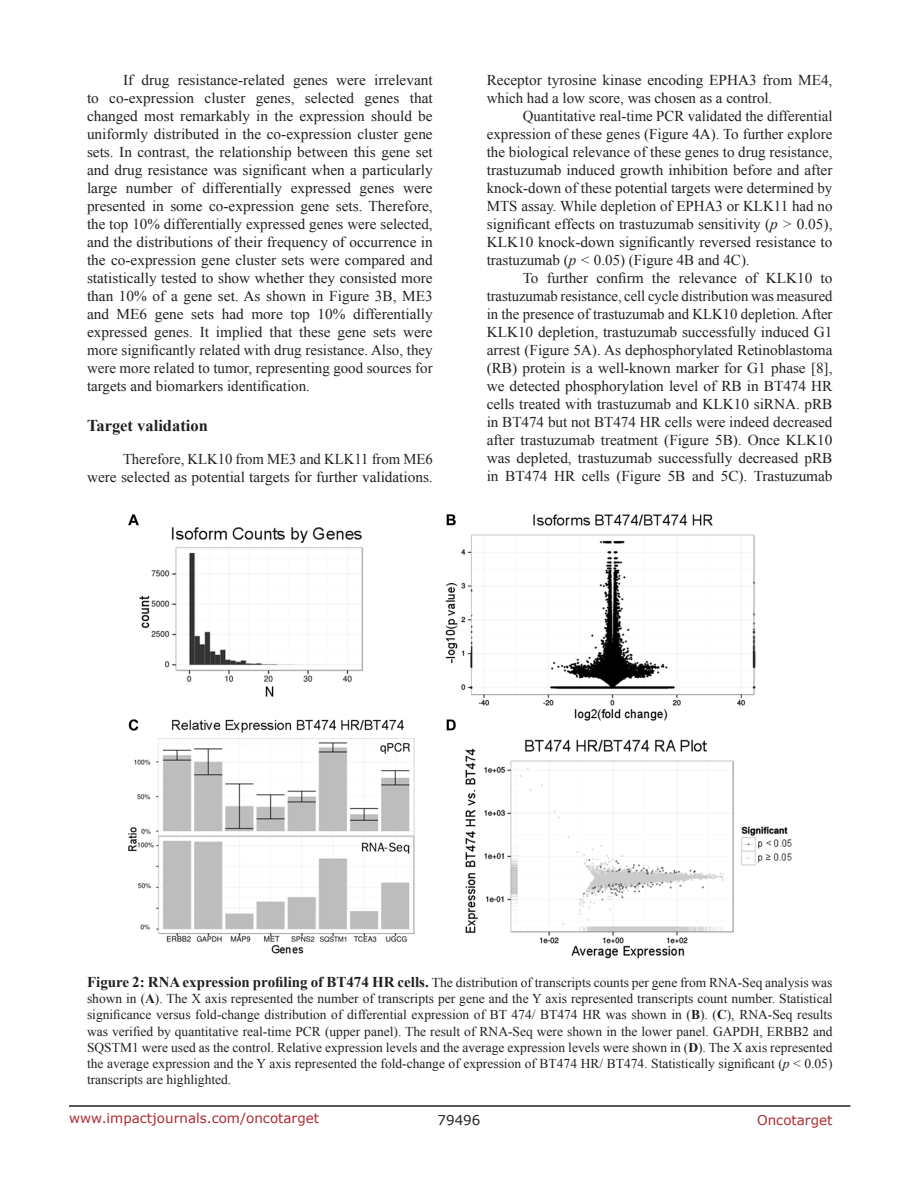
<style>
.page{position:relative;width:918px;height:1188px;background:#fff}
.page>*{position:absolute;margin:0;border:0;box-sizing:border-box;transform-origin:0 0}
.SubHeading_middle{font:700 16.5px "Times New Roman";color:#231f20}
.BodyText{font:15px/18px "Times New Roman";color:#231f20;text-align:justify}
.FigureText{font:13.5px/16.2px "Times New Roman";color:#231f20;text-align:justify}
.t1{font:13.5px "Verdana";color:#ac2b31}
.t2{font:13.5px "Verdana";color:#231f20}
.s1{font-style:italic}
.s2{font-weight:700;font-size:15px}
.s3{font-weight:700}
</style>
<div class="page">
<hr style="left:69px;top:1105px;width:781px;height:2px;background:#231f20">
<img style="left:128px;top:515px;width:663px;height:443px">
<p class="BodyText" style="left:87px;top:71px;width:347px;text-indent:36px">If drug resistance-related genes were irrelevant to co-expression cluster genes, selected genes that changed most remarkably in the expression should be uniformly distributed in the co-expression cluster gene sets. In contrast, the relationship between this gene set and drug resistance was significant when a particularly large number of differentially expressed genes were presented in some co-expression gene sets. Therefore, the top 10% differentially expressed genes were selected, and the distributions of their frequency of occurrence in the co-expression gene cluster sets were compared and statistically tested to show whether they consisted more than 10% of a gene set. As shown in Figure 3B, ME3 and ME6 gene sets had more top 10% differentially expressed genes. It implied that these gene sets were more significantly related with drug resistance. Also, they were more related to tumor, representing good sources for targets and biomarkers identification.</p>
<p class="SubHeading_middle" style="left:87px;top:414px;width:122px">Target validation</p>
<p class="BodyText" style="left:87px;top:449px;width:347px;text-align:right">Therefore, KLK10 from ME3 and KLK11 from ME6<br>were selected as potential targets for further validations.</p>
<p class="BodyText" style="left:487px;top:71px;width:347px">Receptor tyrosine kinase encoding EPHA3 from ME4, which had a low score, was chosen as a control.</p>
<p class="BodyText" style="left:487px;top:107px;width:347px;text-indent:36px">Quantitative real-time PCR validated the differential expression of these genes (Figure 4A). To further explore the biological relevance of these genes to drug resistance, trastuzumab induced growth inhibition before and after knock-down of these potential targets were determined by MTS assay. While depletion of EPHA3 or KLK11 had no significant effects on trastuzumab sensitivity (<span class="s1">p &gt;</span> 0.05), KLK10 knock-down significantly reversed resistance to trastuzumab (<span class="s1">p &lt;</span> 0.05) (Figure 4B and 4C).</p>
<p class="BodyText" style="left:487px;top:269px;width:347px;text-indent:36px">To further confirm the relevance of KLK10 to trastuzumab resistance, cell cycle distribution was measured in the presence of trastuzumab and KLK10 depletion. After KLK10 depletion, trastuzumab successfully induced G1 arrest (Figure 5A). As dephosphorylated Retinoblastoma (RB) protein is a well-known marker for G1 phase [8], we detected phosphorylation level of RB in BT474 HR cells treated with trastuzumab and KLK10 siRNA. pRB in BT474 but not BT474 HR cells were indeed decreased after trastuzumab treatment (Figure 5B). Once KLK10 was depleted, trastuzumab successfully decreased pRB in BT474 HR cells (Figure 5B and 5C). Trastuzumab</p>
<p class="FigureText" style="left:87px;top:974px;width:747px"><span class="s2">Figure 2: RNA expression profiling of BT474 HR cells.</span> The distribution of transcripts counts per gene from RNA-Seq analysis was shown in (<span class="s3">A</span>). The X axis represented the number of transcripts per gene and the Y axis represented transcripts count number. Statistical significance versus fold-change distribution of differential expression of BT 474/ BT474 HR was shown in (<span class="s3">B</span>). (<span class="s3">C</span>), RNA-Seq results was verified by quantitative real-time PCR (upper panel). The result of RNA-Seq were shown in the lower panel. GAPDH, ERBB2 and SQSTM1 were used as the control. Relative expression levels and the average expression levels were shown in (<span class="s3">D</span>). The X axis represented the average expression and the Y axis represented the fold-change of expression of BT474 HR/ BT474. Statistically significant (<span class="s1">p</span> &lt; 0.05) transcripts are highlighted.</p>
<p class="t1" style="left:69px;top:1109px;width:252px">www.impactjournals.com/oncotarget</p>
<p class="t2" style="left:438px;top:1111px;width:44px">79496</p>
<p class="t1" style="left:757px;top:1111px;width:77px">Oncotarget</p>
</div>
